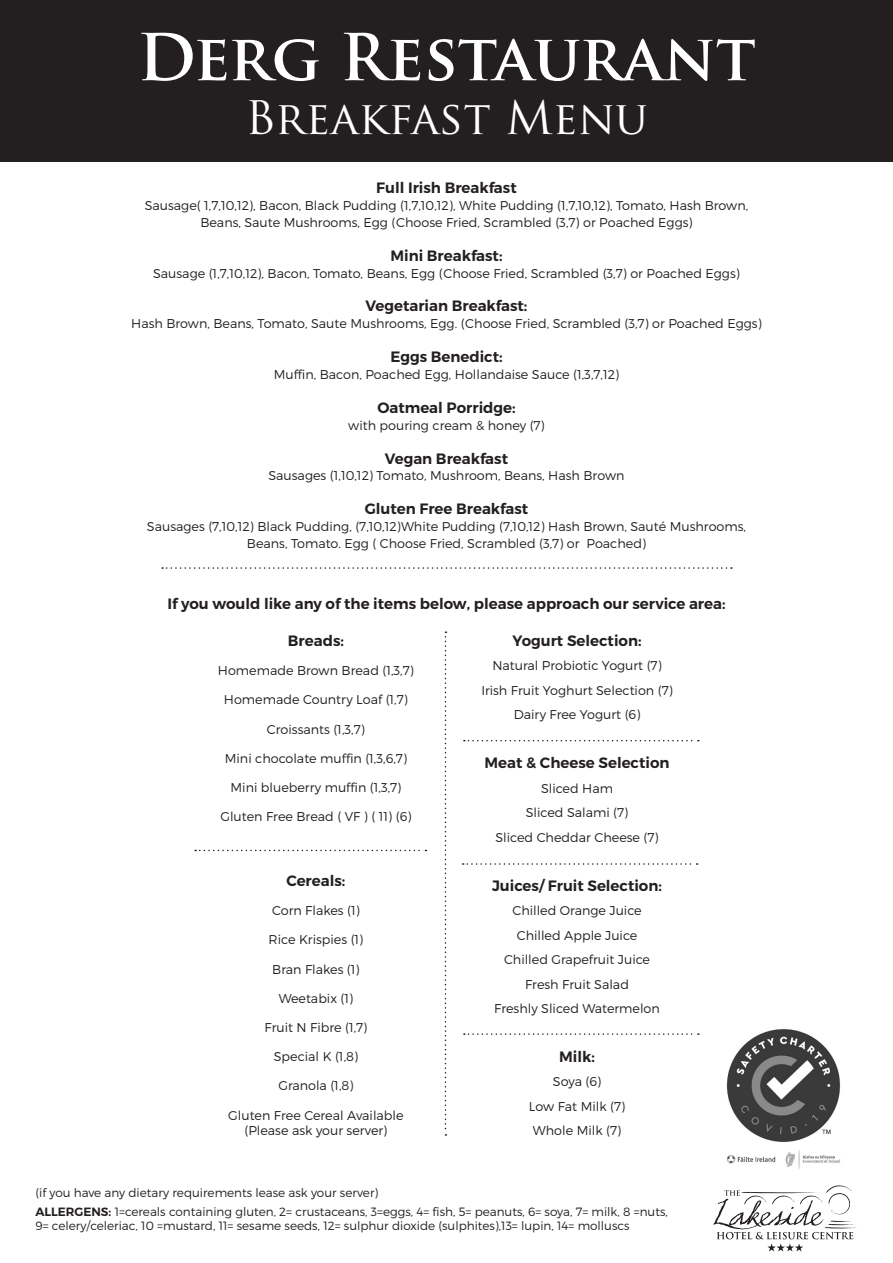
<style>
.page{position:relative;width:893px;height:1263px;background:#fff}
.page>*{position:absolute;margin:0;border:0;box-sizing:border-box;transform-origin:0 0}
.t1{font:700 63px "Trajan Pro";letter-spacing:-.005em;color:#fff}
.t2{font:45px "Trajan Pro";color:#fff}
.t3{font:600 15px "Montserrat";color:#231f20}
.t4{font:300 12.75px "Montserrat";color:#231f20}
.t5{font:300 12px "Montserrat";color:#231f20}
.s1{font-weight:600}
</style>
<div class="page">
<div style="left:0;top:0;width:893px;height:162px;background:#231f20"></div>
<svg style="left:162px;top:567px;width:570px;height:2px"></svg>
<svg style="left:713px;top:1185px;width:143px;height:66px"></svg>
<img style="left:726px;top:1029px;width:115px;height:140px">
<svg style="left:464px;top:740px;width:235px;height:1px"></svg>
<svg style="left:195px;top:850px;width:231px;height:1px"></svg>
<svg style="left:463px;top:863px;width:235px;height:2px"></svg>
<svg style="left:464px;top:1033px;width:235px;height:2px"></svg>
<svg style="left:445px;top:631px;width:1px;height:505px"></svg>
<p class="t1" style="left:137px;top:18px;width:620px">Derg Restaurant</p>
<p class="t2" style="left:245px;top:89px;width:404px">Breakfast Menu</p>
<p class="t3" style="left:376px;top:178px;width:142px">Full Irish Breakfast</p>
<p class="t4" style="left:145px;top:198px;width:605px">Sausage( 1,7,10,12), Bacon, Black Pudding (1,7,10,12), White Pudding (1,7,10,12), Tomato, Hash Brown,</p>
<p class="t4" style="left:200px;top:215px;width:494px">Beans, Saute Mushrooms, Egg (Choose Fried, Scrambled (3,7) or Poached Eggs)</p>
<p class="t3" style="left:390px;top:246px;width:114px">Mini Breakfast:</p>
<p class="t4" style="left:153px;top:265px;width:588px">Sausage (1,7,10,12), Bacon, Tomato, Beans, Egg (Choose Fried, Scrambled (3,7) or Poached Eggs)</p>
<p class="t3" style="left:366px;top:297px;width:163px">Vegetarian Breakfast:</p>
<p class="t4" style="left:131px;top:316px;width:632px">Hash Brown, Beans, Tomato, Saute Mushrooms, Egg. (Choose Fried, Scrambled (3,7) or Poached Eggs)</p>
<p class="t3" style="left:390px;top:347px;width:114px">Eggs Benedict:</p>
<p class="t4" style="left:274px;top:367px;width:347px">Muffin, Bacon, Poached Egg, Hollandaise Sauce (1,3,7,12)</p>
<p class="t3" style="left:377px;top:398px;width:140px">Oatmeal Porridge:</p>
<p class="t4" style="left:348px;top:417px;width:198px">with pouring cream &amp; honey (7)</p>
<p class="t3" style="left:385px;top:449px;width:125px">Vegan Breakfast</p>
<p class="t4" style="left:268px;top:468px;width:357px">Sausages (1,10,12) Tomato, Mushroom, Beans, Hash Brown</p>
<p class="t3" style="left:365px;top:500px;width:165px">Gluten Free Breakfast</p>
<p class="t4" style="left:147px;top:519px;width:601px">Sausages (7,10,12) Black Pudding, (7,10,12)White Pudding (7,10,12) Hash Brown, Sauté Mushrooms,</p>
<p class="t4" style="left:247px;top:536px;width:401px">Beans, Tomato. Egg ( Choose Fried, Scrambled (3,7) or Poached)</p>
<p class="t3" style="left:167px;top:594px;width:560px">If you would like any of the items below, please approach our service area:</p>
<p class="t3" style="left:288px;top:631px;width:58px">Breads:</p>
<p class="t4" style="left:218px;top:663px;width:197px">Homemade Brown Bread (1,3,7)</p>
<p class="t4" style="left:224px;top:692px;width:185px">Homemade Country Loaf (1,7)</p>
<p class="t4" style="left:267px;top:721px;width:99px">Croissants (1,3,7)</p>
<p class="t4" style="left:225px;top:751px;width:184px">Mini chocolate muffin (1,3,6,7)</p>
<p class="t4" style="left:231px;top:780px;width:172px">Mini blueberry muffin (1,3,7)</p>
<p class="t4" style="left:220px;top:809px;width:192px">Gluten Free Bread ( VF ) ( 11) (6)</p>
<p class="t3" style="left:286px;top:871px;width:60px">Cereals:</p>
<p class="t4" style="left:272px;top:903px;width:89px">Corn Flakes (1)</p>
<p class="t4" style="left:269px;top:932px;width:96px">Rice Krispies (1)</p>
<p class="t4" style="left:272px;top:961px;width:89px">Bran Flakes (1)</p>
<p class="t4" style="left:279px;top:990px;width:76px">Weetabix (1)</p>
<p class="t4" style="left:265px;top:1020px;width:104px">Fruit N Fibre (1,7)</p>
<p class="t4" style="left:274px;top:1049px;width:86px">Special K (1,8)</p>
<p class="t4" style="left:278px;top:1078px;width:77px">Granola (1,8)</p>
<p class="t4" style="left:228px;top:1107px;width:177px">Gluten Free Cereal Available</p>
<p class="t4" style="left:245px;top:1123px;width:144px">(Please ask your server)</p>
<p class="t5" style="left:36px;top:1185px;width:344px">(if you have any dietary requirements lease ask your server)</p>
<p class="t3" style="left:513px;top:631px;width:130px">Yogurt Selection:</p>
<p class="t4" style="left:492px;top:658px;width:171px">Natural Probiotic Yogurt (7)</p>
<p class="t4" style="left:481px;top:683px;width:193px">Irish Fruit Yoghurt Selection (7)</p>
<p class="t4" style="left:514px;top:707px;width:128px">Dairy Free Yogurt (6)</p>
<p class="t3" style="left:485px;top:754px;width:186px">Meat &amp; Cheese Selection</p>
<p class="t4" style="left:541px;top:780px;width:74px">Sliced Ham</p>
<p class="t4" style="left:526px;top:805px;width:104px">Sliced Salami (7)</p>
<p class="t4" style="left:495px;top:829px;width:165px">Sliced Cheddar Cheese (7)</p>
<p class="t3" style="left:492px;top:876px;width:171px">Juices/ Fruit Selection:</p>
<p class="t4" style="left:512px;top:903px;width:131px">Chilled Orange Juice</p>
<p class="t4" style="left:517px;top:927px;width:122px">Chilled Apple Juice</p>
<p class="t4" style="left:504px;top:952px;width:148px">Chilled Grapefruit Juice</p>
<p class="t4" style="left:525px;top:976px;width:105px">Fresh Fruit Salad</p>
<p class="t4" style="left:494px;top:1001px;width:167px">Freshly Sliced Watermelon</p>
<p class="t3" style="left:559px;top:1047px;width:37px">Milk:</p>
<p class="t4" style="left:553px;top:1074px;width:50px">Soya (6)</p>
<p class="t4" style="left:529px;top:1099px;width:98px">Low Fat Milk (7)</p>
<p class="t4" style="left:533px;top:1123px;width:90px">Whole Milk (7)</p>
<p class="t5" style="left:36px;top:1204px;width:634px"><span class="s1">ALLERGENS:</span> 1=cereals containing gluten, 2= crustaceans, 3=eggs, 4= fish, 5= peanuts, 6= soya, 7= milk, 8 =nuts,</p>
<p class="t5" style="left:36px;top:1218px;width:596px">9= celery/celeriac, 10 =mustard, 11= sesame seeds, 12= sulphur dioxide (sulphites),13= lupin, 14= molluscs</p>
</div>
